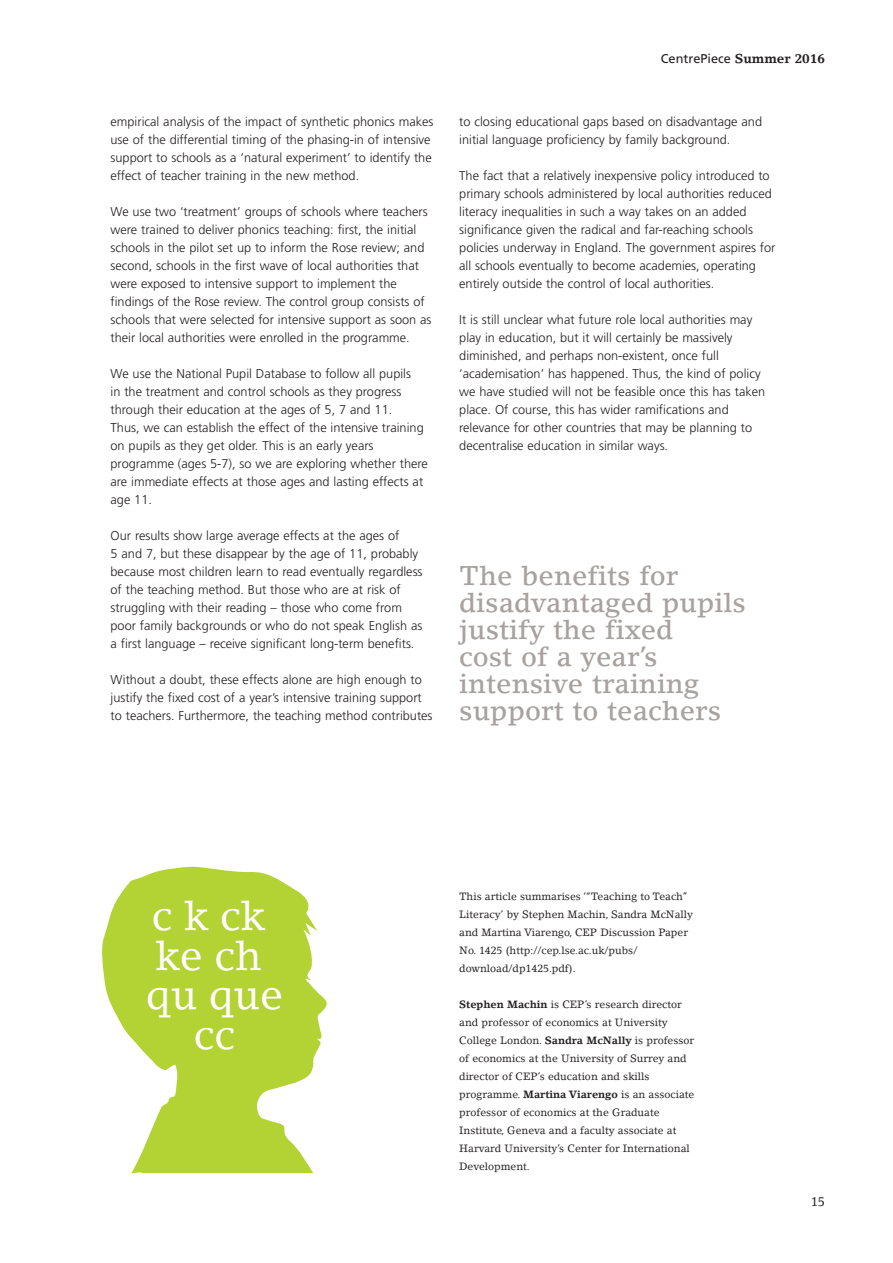
<style>
.page{position:relative;width:893px;height:1263px;background:#fff}
.page>*{position:absolute;margin:0;border:0;box-sizing:border-box;transform-origin:0 0}
.t1{font:41.4px/39.6px "Lino Letter";color:#fff;text-align:center}
.t2{font:500 27px/27px "Lino Letter";color:#a7a2a0}
.t3{font:300 12.75px/18px "Frutiger";color:#231f20}
.t4{font:12.75px "Frutiger";color:#231f20}
.t5{font:12.75px "Lino Letter";color:#231f20}
.t6{font:10.5px/18px "Lino Letter";color:#231f20}
.s1{font-family:"Lino Letter";font-weight:700}
.s2{font-weight:700}
</style>
<div class="page">
<svg style="left:102px;top:866px;width:225px;height:307px;fill:#b3d234"></svg>
<p class="t3" style="left:111px;top:114px;width:324px">empirical analysis of the impact of synthetic phonics makes use of the differential timing of the phasing-in of intensive support to schools as a ‘natural experiment’ to identify the effect of teacher training in the new method.</p>
<p class="t3" style="left:111px;top:204px;width:322px">We use two ‘treatment’ groups of schools where teachers were trained to deliver phonics teaching: first, the initial schools in the pilot set up to inform the Rose review; and second, schools in the first wave of local authorities that were exposed to intensive support to implement the findings of the Rose review. The control group consists of schools that were selected for intensive support as soon as their local authorities were enrolled in the programme.</p>
<p class="t3" style="left:111px;top:366px;width:319px">We use the National Pupil Database to follow all pupils<br>in the treatment and control schools as they progress through their education at the ages of 5, 7 and 11.<br>Thus, we can establish the effect of the intensive training on pupils as they get older. This is an early years programme (ages 5-7), so we are exploring whether there are immediate effects at those ages and lasting effects at age 11.</p>
<p class="t3" style="left:111px;top:528px;width:313px">Our results show large average effects at the ages of<br>5 and 7, but these disappear by the age of 11, probably because most children learn to read eventually regardless of the teaching method. But those who are at risk of struggling with their reading – those who come from poor family backgrounds or who do not speak English as a first language – receive significant long-term benefits.</p>
<p class="t3" style="left:111px;top:672px;width:323px">Without a doubt, these effects alone are high enough to justify the fixed cost of a year’s intensive training support to teachers. Furthermore, the teaching method contributes</p>
<p class="t4" style="left:661px;top:53px;width:166px">CentrePiece <span class="s1">Summer 2016</span></p>
<p class="t3" style="left:459px;top:114px;width:304px">to closing educational gaps based on disadvantage and initial language proficiency by family background.</p>
<p class="t3" style="left:459px;top:168px;width:318px">The fact that a relatively inexpensive policy introduced to primary schools administered by local authorities reduced literacy inequalities in such a way takes on an added significance given the radical and far-reaching schools policies underway in England. The government aspires for all schools eventually to become academies, operating entirely outside the control of local authorities.</p>
<p class="t3" style="left:459px;top:312px;width:307px">It is still unclear what future role local authorities may play in education, but it will certainly be massively diminished, and perhaps non-existent, once full ‘academisation’ has happened. Thus, the kind of policy we have studied will not be feasible once this has taken place. Of course, this has wider ramifications and relevance for other countries that may be planning to decentralise education in similar ways.</p>
<h2 class="t2" style="left:459px;top:564px;width:288px">The benefits for disadvantaged pupils justify the fixed<br>cost of a year’s intensive training support to teachers</h2>
<h1 class="t1" style="left:146px;top:899px;width:139px">c k ck ke ch qu que cc</h1>
<p class="t6" style="left:459px;top:888px;width:235px">This article summarises ‘“Teaching to Teach” Literacy’ by Stephen Machin, Sandra McNally and Martina Viarengo, CEP Discussion Paper No. 1425 (http://cep.lse.ac.uk/pubs/ download/dp1425.pdf).</p>
<p class="t6" style="left:459px;top:996px;width:237px"><span class="s2">Stephen Machin</span> is CEP’s research director and professor of economics at University College London. <span class="s2">Sandra McNally</span> is professor of economics at the University of Surrey and director of CEP’s education and skills programme. <span class="s2">Martina Viarengo</span> is an associate professor of economics at the Graduate Institute, Geneva and a faculty associate at Harvard University’s Center for International Development.</p>
<p class="t5" style="left:811px;top:1197px;width:16px">15</p>
</div>
